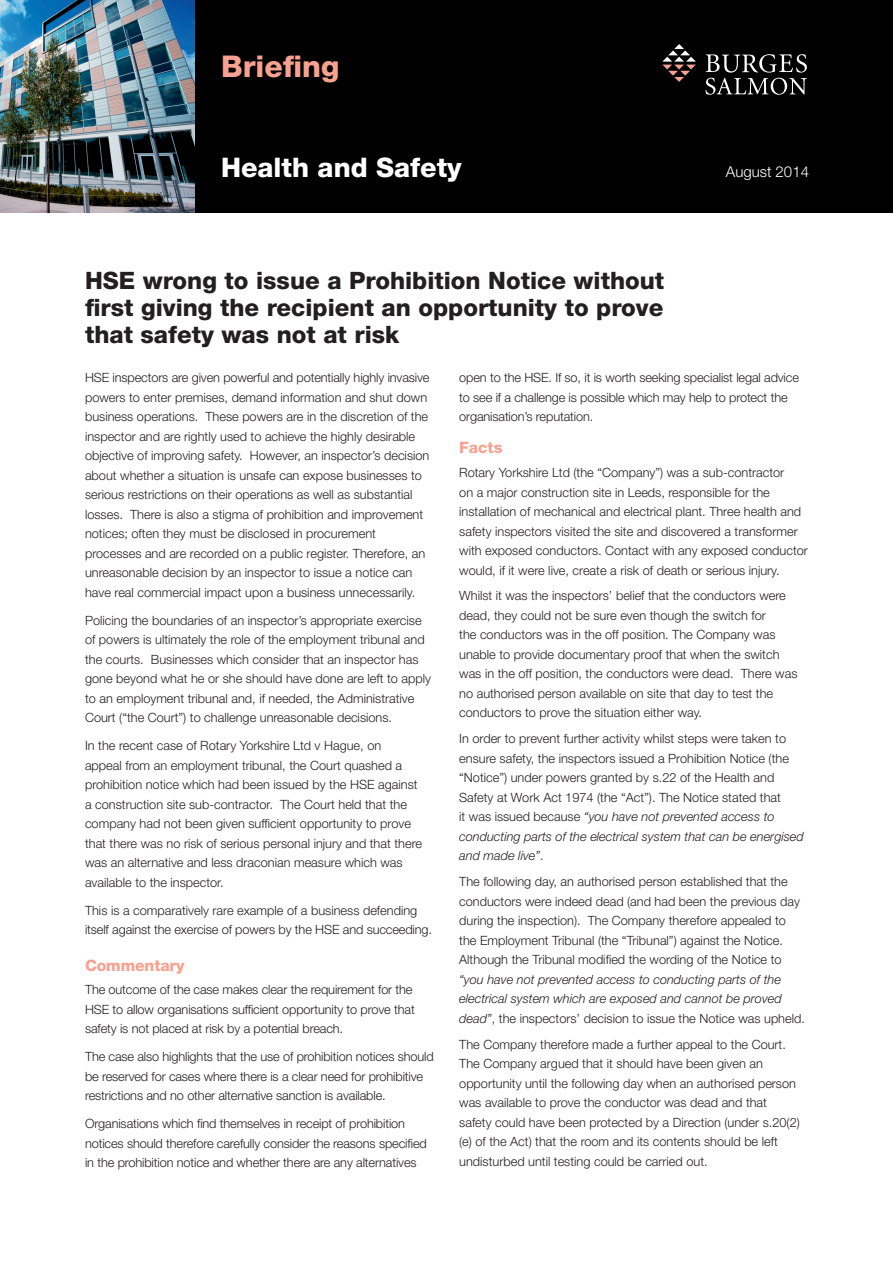
<style>
.page{position:relative;width:893px;height:1263px;background:#fff}
.page>*{position:absolute;margin:0;border:0;box-sizing:border-box;transform-origin:0 0}
.header_pink_9pt{font:800 30px "Helvetica Neue LT Std";color:#f7a291}
.t1{font:800 27px "Helvetica Neue LT Std";color:#fff}
.main_pink_title{font:800 24px/27px "Helvetica Neue LT Std";color:#231f20;text-align:justify}
.bodytext{font:800 15.75px "Helvetica Neue LT Std";letter-spacing:-.01em;color:#f7a291}
.subtitle_-_pink{font:800 15.75px "Helvetica Neue LT Std";color:#f7a291}
.t2{font:300 15px "Helvetica Neue LT Std";color:#fff}
.bodytext-2{font:300 12.75px/19.5px "Helvetica Neue LT Std";color:#231f20}
.s1{font-style:italic}
</style>
<div class="page">
<div style="left:0;top:0;width:893px;height:213px;background:#000"></div>
<img style="left:0;top:0;width:194px;height:213px">
<svg style="left:662px;top:44px;width:34px;height:38px"></svg>
<svg style="left:705px;top:54px;width:102px;height:41px"></svg>
<p class="header_pink_9pt" style="left:221px;top:48px;width:120px">Briefing</p>
<p class="t1" style="left:221px;top:151px;width:242px">Health and Safety</p>
<p class="t2" style="left:726px;top:162px;width:85px">August 2014</p>
<p class="main_pink_title" style="left:85px;top:267px;width:581px">HSE wrong to issue a Prohibition Notice without first giving the recipient an opportunity to prove that safety was not at risk</p>
<p class="bodytext-2" style="left:85px;top:367px;width:346px">HSE inspectors are given powerful and potentially highly invasive powers to enter premises, demand information and shut down business operations. These powers are in the discretion of the inspector and are rightly used to achieve the highly desirable objective of improving safety. However, an inspector’s decision about whether a situation is unsafe can expose businesses to serious restrictions on their operations as well as substantial losses. There is also a stigma of prohibition and improvement notices; often they must be disclosed in procurement processes and are recorded on a public register. Therefore, an unreasonable decision by an inspector to issue a notice can have real commercial impact upon a business unnecessarily.</p>
<p class="bodytext-2" style="left:85px;top:610px;width:348px">Policing the boundaries of an inspector’s appropriate exercise of powers is ultimately the role of the employment tribunal and the courts. Businesses which consider that an inspector has gone beyond what he or she should have done are left to apply to an employment tribunal and, if needed, the Administrative Court (“the Court”) to challenge unreasonable decisions.</p>
<p class="bodytext-2" style="left:85px;top:735px;width:339px">In the recent case of Rotary Yorkshire Ltd v Hague, on<br>appeal from an employment tribunal, the Court quashed a prohibition notice which had been issued by the HSE against a construction site sub-contractor. The Court held that the company had not been given sufficient opportunity to prove that there was no risk of serious personal injury and that there was an alternative and less draconian measure which was available to the inspector.</p>
<p class="bodytext-2" style="left:85px;top:900px;width:348px">This is a comparatively rare example of a business defending itself against the exercise of powers by the HSE and succeeding.</p>
<p class="bodytext" style="left:85px;top:956px;width:101px">Commentary</p>
<p class="bodytext-2" style="left:85px;top:980px;width:331px">The outcome of the case makes clear the requirement for the<br>HSE to allow organisations sufficient opportunity to prove that safety is not placed at risk by a potential breach.</p>
<p class="bodytext-2" style="left:85px;top:1047px;width:350px">The case also highlights that the use of prohibition notices should be reserved for cases where there is a clear need for prohibitive restrictions and no other alternative sanction is available.</p>
<p class="bodytext-2" style="left:85px;top:1114px;width:343px">Organisations which find themselves in receipt of prohibition notices should therefore carefully consider the reasons specified in the prohibition notice and whether there are any alternatives</p>
<p class="bodytext-2" style="left:459px;top:367px;width:341px">open to the HSE. If so, it is worth seeking specialist legal advice to see if a challenge is possible which may help to protect the organisation’s reputation.</p>
<p class="subtitle_-_pink" style="left:459px;top:438px;width:45px">Facts</p>
<p class="bodytext-2" style="left:459px;top:462px;width:350px">Rotary Yorkshire Ltd (the “Company”) was a sub-contractor<br>on a major construction site in Leeds, responsible for the installation of mechanical and electrical plant. Three health and safety inspectors visited the site and discovered a transformer with exposed conductors. Contact with any exposed conductor would, if it were live, create a risk of death or serious injury.</p>
<p class="bodytext-2" style="left:459px;top:586px;width:340px">Whilst it was the inspectors’ belief that the conductors were dead, they could not be sure even though the switch for<br>the conductors was in the off position. The Company was unable to provide documentary proof that when the switch was in the off position, the conductors were dead. There was no authorised person available on site that day to test the conductors to prove the situation either way.</p>
<p class="bodytext-2" style="left:459px;top:729px;width:346px">In order to prevent further activity whilst steps were taken to ensure safety, the inspectors issued a Prohibition Notice (the “Notice”) under powers granted by s.22 of the Health and Safety at Work Act 1974 (the “Act”). The Notice stated that<br>it was issued because <span class="s1">“you have not prevented access to conducting parts of the electrical system that can be energised and made live”</span>.</p>
<p class="bodytext-2" style="left:459px;top:872px;width:347px">The following day, an authorised person established that the conductors were indeed dead (and had been the previous day during the inspection). The Company therefore appealed to the Employment Tribunal (the “Tribunal”) against the Notice.<br>Although the Tribunal modified the wording of the Notice to <span class="s1">“you have not prevented access to conducting parts of the electrical system which are exposed and cannot be proved dead”</span>, the inspectors’ decision to issue the Notice was upheld.</p>
<p class="bodytext-2" style="left:459px;top:1034px;width:342px">The Company therefore made a further appeal to the Court.<br>The Company argued that it should have been given an opportunity until the following day when an authorised person was available to prove the conductor was dead and that safety could have been protected by a Direction (under s.20(2) (e) of the Act) that the room and its contents should be left undisturbed until testing could be carried out.</p>
</div>
